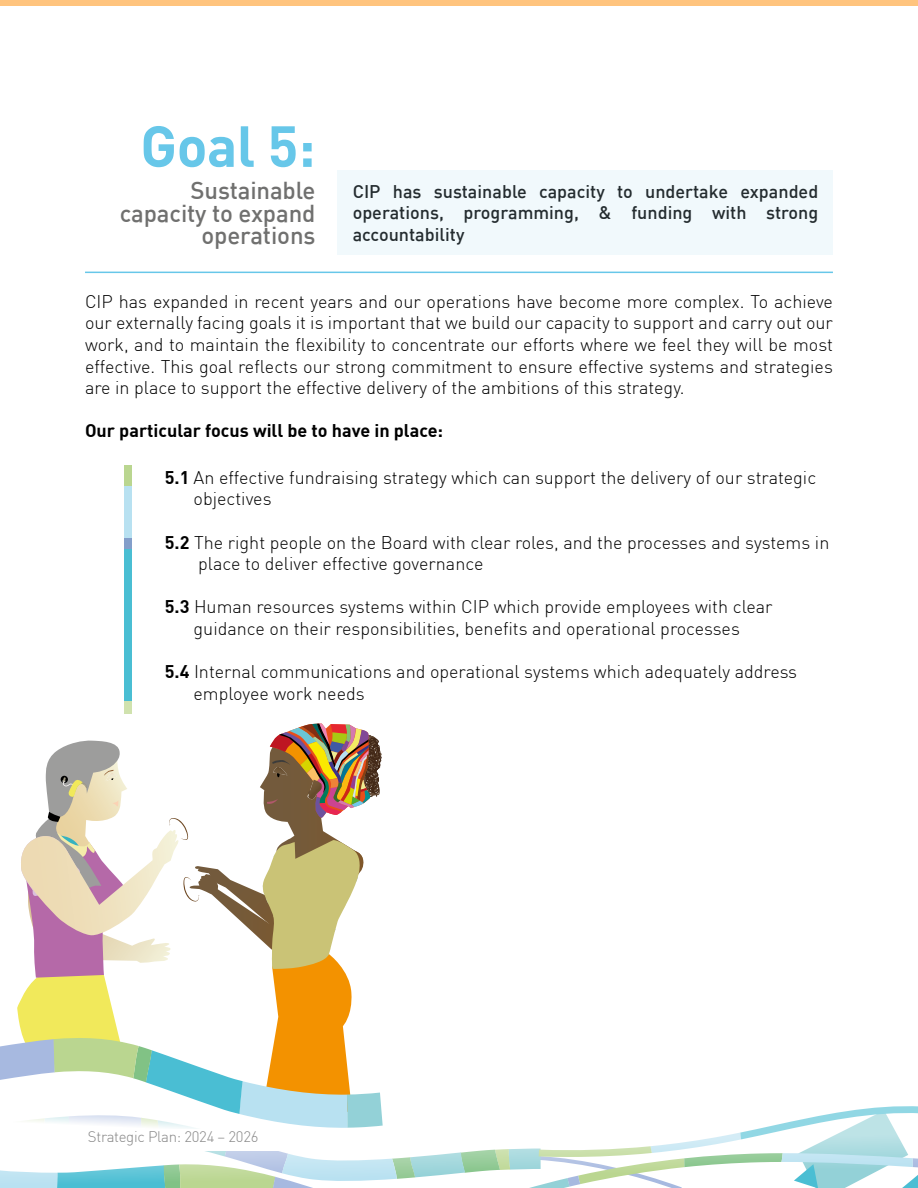
<style>
.page{position:relative;width:918px;height:1188px;background:#fff}
.page>*{position:absolute;margin:0;border:0;box-sizing:border-box;transform-origin:0 0}
.t1{font:700 57px "DIN";color:#67c7e9}
.t2{font:500 24px/22.5px "DIN";letter-spacing:-.005em;color:#70706f;text-align:right}
.t3{font:300 18px/21.6px "DIN";color:#000}
.t4{font:500 18px/21.6px "DIN";color:#000;text-align:justify}
.t5{font:700 18px "DIN";color:#000}
.t6{font:300 15px "DIN";letter-spacing:-.02em;color:#878787}
.s1{font-weight:700}
</style>
<div class="page">
<hr style="left:85px;top:272px;width:748px;height:1px;background:#67c7e9">
<div style="left:124px;top:466px;width:8px;height:21px;background:#bad690"></div>
<div style="left:124px;top:487px;width:8px;height:52px;background:#b8e1f1"></div>
<div style="left:124px;top:539px;width:8px;height:11px;background:#839eca"></div>
<div style="left:124px;top:550px;width:8px;height:151px;background:#4abed3"></div>
<div style="left:124px;top:701px;width:8px;height:13px;background:#d0e2ae"></div>
<div style="left:0;top:0;width:918px;height:6px;background:#ffc47e"></div>
<div style="left:338px;top:170px;width:495px;height:84px;background:#f1f9fc"></div>
<svg style="left:0;top:723px;width:918px;height:465px"></svg>
<h1 class="t1" style="left:140px;top:109px;width:177px">Goal 5:</h1>
<h2 class="t2" style="left:120px;top:179px;width:197px">Sustainable capacity to expand operations</h2>
<p class="t4" style="left:353px;top:180px;width:467px">CIP has sustainable capacity to undertake expanded operations, programming, &amp; funding with strong accountability</p>
<p class="t3" style="left:85px;top:290px;width:750px;text-align:justify">CIP has expanded in recent years and our operations have become more complex. To achieve our externally facing goals it is important that we build our capacity to support and carry out our work, and to maintain the flexibility to concentrate our efforts where we feel they will be most effective. This goal reflects our strong commitment to ensure effective systems and strategies are in place to support the effective delivery of the ambitions of this strategy.</p>
<p class="t5" style="left:85px;top:419px;width:360px">Our particular focus will be to have in place:</p>
<p class="t3" style="left:194px;top:466px;width:624px;text-indent:-29px"><span class="s1">5.1</span> An effective fundraising strategy which can support the delivery of our strategic objectives</p>
<p class="t3" style="left:198px;top:531px;width:633px;text-indent:-33px"><span class="s1">5.2</span> The right people on the Board with clear roles, and the processes and systems in place to deliver effective governance</p>
<p class="t3" style="left:165px;top:596px;width:609px;text-align:center"><span class="s1">5.3</span> Human resources systems within CIP which provide employees with clear guidance on their responsibilities, benefits and operational processes</p>
<p class="t3" style="left:194px;top:661px;width:605px;text-indent:-29px"><span class="s1">5.4</span> Internal communications and operational systems which adequately address employee work needs</p>
<p class="t6" style="left:88px;top:1127px;width:172px">Strategic Plan: 2024 – 2026</p>
</div>
